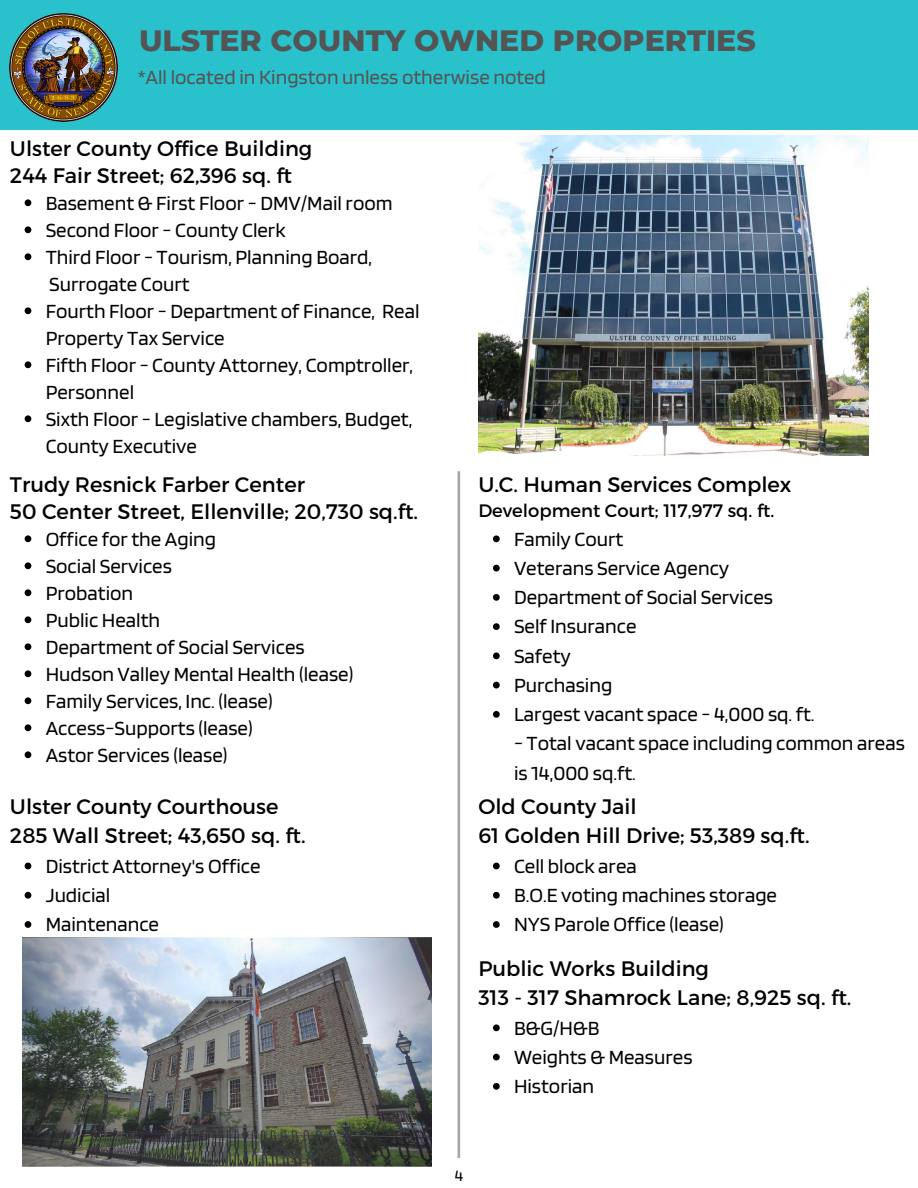
<style>
.page{position:relative;width:918px;height:1188px;background:#fff}
.page>*{position:absolute;margin:0;border:0;box-sizing:border-box;transform-origin:0 0}
.t1{font:800 30px "Montserrat";color:#545454}
.t2{font:21px/27px "Blinker";color:#000}
.t3{font:21px "Montserrat";color:#000}
.t4{font:21px "Blinker";color:#545454}
.t5{font:18px "Montserrat";color:#000}
.t6{font:16.5px "Blinker";color:#000}
</style>
<div class="page">
<svg style="left:458px;top:471px;width:2px;height:687px"></svg>
<img style="left:478px;top:135px;width:391px;height:321px">
<div style="left:0;top:0;width:918px;height:129px;background:#29c1cb"></div>
<img style="left:10px;top:14px;width:108px;height:108px">
<img style="left:23px;top:938px;width:408px;height:228px">
<svg style="left:25px;top:199px;width:6px;height:7px"></svg>
<svg style="left:25px;top:226px;width:6px;height:7px"></svg>
<svg style="left:25px;top:253px;width:6px;height:7px"></svg>
<svg style="left:25px;top:307px;width:6px;height:7px"></svg>
<svg style="left:25px;top:361px;width:6px;height:7px"></svg>
<svg style="left:25px;top:415px;width:6px;height:7px"></svg>
<svg style="left:493px;top:535px;width:7px;height:7px"></svg>
<svg style="left:493px;top:565px;width:7px;height:6px"></svg>
<svg style="left:493px;top:594px;width:7px;height:7px"></svg>
<svg style="left:493px;top:623px;width:7px;height:7px"></svg>
<svg style="left:493px;top:652px;width:7px;height:7px"></svg>
<svg style="left:493px;top:682px;width:7px;height:6px"></svg>
<svg style="left:493px;top:711px;width:7px;height:7px"></svg>
<svg style="left:25px;top:535px;width:6px;height:7px"></svg>
<svg style="left:25px;top:562px;width:6px;height:7px"></svg>
<svg style="left:25px;top:589px;width:6px;height:7px"></svg>
<svg style="left:25px;top:616px;width:6px;height:7px"></svg>
<svg style="left:25px;top:643px;width:6px;height:7px"></svg>
<svg style="left:25px;top:670px;width:6px;height:7px"></svg>
<svg style="left:25px;top:697px;width:6px;height:7px"></svg>
<svg style="left:25px;top:724px;width:6px;height:7px"></svg>
<svg style="left:25px;top:751px;width:6px;height:7px"></svg>
<svg style="left:493px;top:1024px;width:7px;height:7px"></svg>
<svg style="left:493px;top:1054px;width:7px;height:6px"></svg>
<svg style="left:493px;top:1083px;width:7px;height:7px"></svg>
<svg style="left:493px;top:863px;width:7px;height:6px"></svg>
<svg style="left:493px;top:892px;width:7px;height:7px"></svg>
<svg style="left:493px;top:921px;width:7px;height:7px"></svg>
<svg style="left:25px;top:863px;width:6px;height:6px"></svg>
<svg style="left:25px;top:892px;width:6px;height:7px"></svg>
<svg style="left:25px;top:921px;width:6px;height:7px"></svg>
<p class="t1" style="left:139px;top:22px;width:618px">ULSTER COUNTY OWNED PROPERTIES</p>
<p class="t4" style="left:138px;top:64px;width:410px">*All located in Kingston unless otherwise noted</p>
<p class="t3" style="left:10px;top:134px;width:304px">Ulster County Office Building</p>
<p class="t3" style="left:10px;top:161px;width:284px">244 Fair Street; 62,396 sq. ft</p>
<p class="t2" style="left:46px;top:188px;width:349px">Basement &amp; First Floor - DMV/Mail room</p>
<p class="t2" style="left:46px;top:215px;width:242px">Second Floor - County Clerk</p>
<p class="t2" style="left:46px;top:242px;width:328px">Third Floor - Tourism, Planning Board,<br>Surrogate Court</p>
<p class="t2" style="left:46px;top:296px;width:375px">Fourth Floor - Department of Finance, Real<br>Property Tax Service</p>
<p class="t2" style="left:46px;top:350px;width:369px">Fifth Floor - County Attorney, Comptroller,<br>Personnel</p>
<p class="t2" style="left:46px;top:404px;width:368px">Sixth Floor - Legislative chambers, Budget,<br>County Executive</p>
<p class="t3" style="left:10px;top:470px;width:296px">Trudy Resnick Farber Center</p>
<p class="t3" style="left:10px;top:497px;width:410px">50 Center Street, Ellenville; 20,730 sq.ft.</p>
<p class="t2" style="left:46px;top:524px;width:172px">Office for the Aging</p>
<p class="t2" style="left:46px;top:551px;width:128px">Social Services</p>
<p class="t2" style="left:46px;top:578px;width:89px">Probation</p>
<p class="t2" style="left:46px;top:605px;width:116px">Public Health</p>
<p class="t2" style="left:46px;top:632px;width:260px">Department of Social Services</p>
<p class="t2" style="left:46px;top:659px;width:309px">Hudson Valley Mental Health (lease)</p>
<p class="t2" style="left:46px;top:686px;width:228px">Family Services, Inc. (lease)</p>
<p class="t2" style="left:46px;top:713px;width:209px">Access-Supports (lease)</p>
<p class="t2" style="left:46px;top:740px;width:183px">Astor Services (lease)</p>
<p class="t3" style="left:10px;top:793px;width:270px">Ulster County Courthouse</p>
<p class="t3" style="left:10px;top:822px;width:297px">285 Wall Street; 43,650 sq. ft.</p>
<p class="t2" style="left:46px;top:852px;width:216px">District Attorney's Office</p>
<p class="t2" style="left:46px;top:881px;width:66px">Judicial</p>
<p class="t2" style="left:46px;top:910px;width:115px">Maintenance</p>
<p class="t3" style="left:478px;top:470px;width:315px">U.C. Human Services Complex</p>
<p class="t5" style="left:478px;top:499px;width:298px">Development Court; 117,977 sq. ft.</p>
<p class="t2" style="left:514px;top:525px;width:111px">Family Court</p>
<p class="t2" style="left:514px;top:554px;width:217px">Veterans Service Agency</p>
<p class="t2" style="left:514px;top:583px;width:260px">Department of Social Services</p>
<p class="t2" style="left:514px;top:612px;width:124px">Self Insurance</p>
<p class="t2" style="left:514px;top:642px;width:58px">Safety</p>
<p class="t2" style="left:514px;top:671px;width:100px">Purchasing</p>
<p class="t2" style="left:514px;top:700px;width:302px">Largest vacant space - 4,000 sq. ft.</p>
<p class="t2" style="left:514px;top:728px;width:392px;line-height:29.2px">- Total vacant space including common areas is 14,000 sq.ft.</p>
<p class="t3" style="left:478px;top:793px;width:160px">Old County Jail</p>
<p class="t3" style="left:478px;top:822px;width:333px">61 Golden Hill Drive; 53,389 sq.ft.</p>
<p class="t2" style="left:514px;top:852px;width:124px">Cell block area</p>
<p class="t2" style="left:514px;top:881px;width:265px">B.O.E voting machines storage</p>
<p class="t2" style="left:514px;top:910px;width:211px">NYS Parole Office (lease)</p>
<p class="t3" style="left:478px;top:955px;width:232px">Public Works Building</p>
<p class="t3" style="left:478px;top:984px;width:375px">313 - 317 Shamrock Lane; 8,925 sq. ft.</p>
<p class="t2" style="left:514px;top:1014px;width:87px">B&amp;G/H&amp;B</p>
<p class="t2" style="left:514px;top:1043px;width:180px">Weights &amp; Measures</p>
<p class="t2" style="left:514px;top:1072px;width:82px">Historian</p>
<p class="t6" style="left:455px;top:1165px;width:10px">4</p>
</div>
